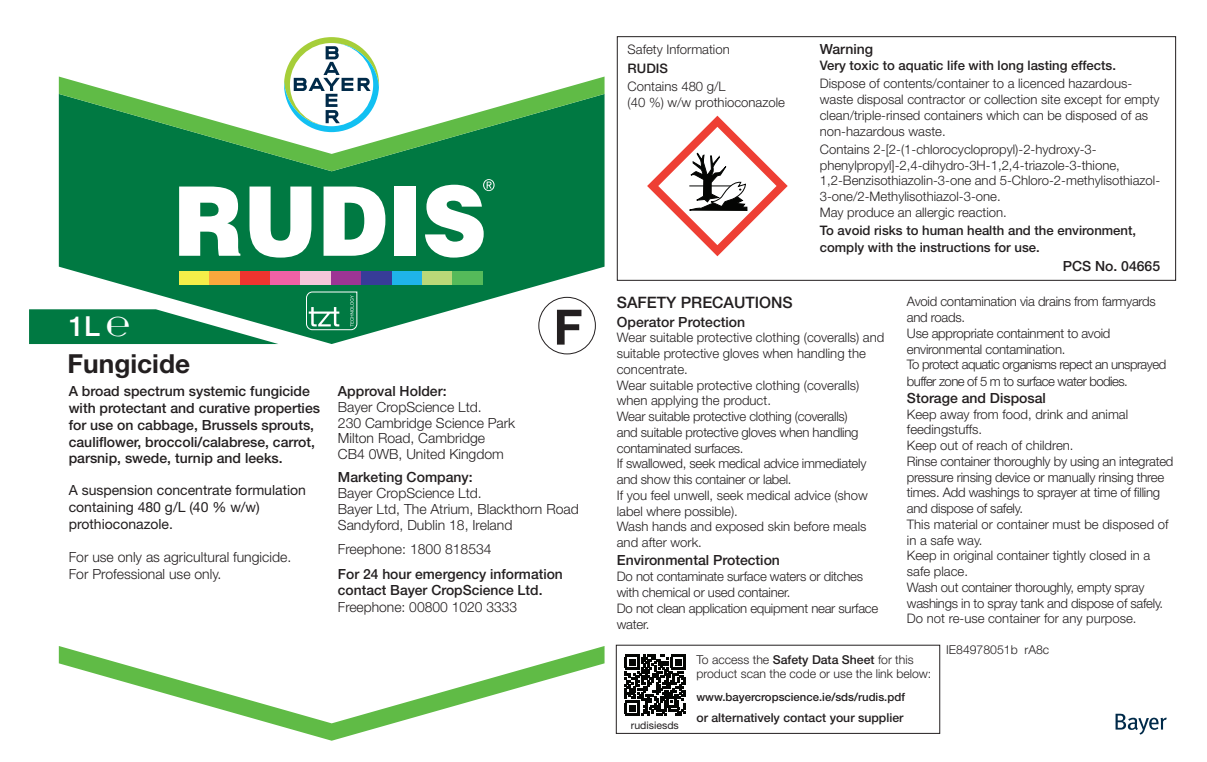
<style>
.page{position:relative;width:1207px;height:762px;background:#fff}
.page>*{position:absolute;margin:0;border:0;box-sizing:border-box;transform-origin:0 0}
.t1{font:500 27.65px "Helvetica Neue LT Std";color:#fff}
.t2{font:700 26.25px "Helvetica Neue LT Std";color:#231f20}
.t3{font:500 15.75px "Helvetica Neue LT Std";color:#231f20}
.t4{font:500 14px/16.8px "Helvetica Neue LT Std";color:#231f20}
.t5{font:300 14px/15.8px "Helvetica Neue LT Std";color:#231f20}
.t6{font:14px/16.8px "Helvetica Neue LT Std";color:#231f20}
.t7{font:300 13.12px/15.8px "Helvetica Neue LT Std";color:#231f20}
.t8{font:300 13.12px/15.8px "Helvetica Neue LT Std";letter-spacing:-.02em;color:#231f20}
.t9{font:500 13.12px/16.8px "Helvetica Neue LT Std";color:#231f20}
.t10{font:300 12.25px/14.7px "Helvetica Neue LT Std";color:#231f20}
.t11{font:500 12.25px "Helvetica Neue LT Std";color:#231f20}
.t12{font:500 11.38px "Helvetica Neue LT Std";color:#231f20}
.t13{font:10.5px "Helvetica Neue LT Std";color:#231f20}
.s1{font-weight:500}
</style>
<div class="page">
<svg style="left:59px;top:171px;width:545px;height:173px;fill:#007942"></svg>
<svg style="left:59px;top:77px;width:545px;height:94px"></svg>
<svg style="left:59px;top:646px;width:545px;height:94px"></svg>
<div style="left:539px;top:297px;width:56px;height:57px;background:#fff;border-radius:50%"></div>
<div style="left:538px;top:297px;width:58px;height:57px;border:1px solid #231f20;border-radius:50%"></div>
<svg style="left:557px;top:310px;width:24px;height:35px"></svg>
<div style="left:617px;top:36px;width:559px;height:245px;border:1px solid #231f20"></div>
<div style="left:179px;top:271px;width:31px;height:13px;background:#f4ee49"></div>
<div style="left:210px;top:271px;width:30px;height:13px;background:#faa83d"></div>
<div style="left:240px;top:271px;width:30px;height:13px;background:#ee342f"></div>
<div style="left:270px;top:271px;width:31px;height:13px;background:#f061a5"></div>
<div style="left:301px;top:271px;width:30px;height:13px;background:#f5c6d9"></div>
<div style="left:331px;top:271px;width:30px;height:13px;background:#9c3594"></div>
<div style="left:361px;top:271px;width:31px;height:13px;background:#373c98"></div>
<div style="left:392px;top:271px;width:30px;height:13px;background:#1fb4e9"></div>
<div style="left:422px;top:271px;width:31px;height:13px;background:#bad878"></div>
<div style="left:453px;top:271px;width:30px;height:13px;background:#55ba5a"></div>
<svg style="left:179px;top:186px;width:61px;height:70px"></svg>
<svg style="left:249px;top:186px;width:62px;height:72px"></svg>
<svg style="left:324px;top:186px;width:61px;height:70px"></svg>
<div style="left:394px;top:186px;width:21px;height:70px;background:#fff"></div>
<svg style="left:425px;top:179px;width:70px;height:79px"></svg>
<svg style="left:306px;top:291px;width:52px;height:39px;background:#339468"></svg>
<svg style="left:284px;top:37px;width:95px;height:95px"></svg>
<svg style="left:647px;top:116px;width:141px;height:140px"></svg>
<div style="left:616px;top:645px;width:324px;height:89px;border:1px solid #231f20"></div>
<svg style="left:624px;top:654px;width:62px;height:62px"></svg>
<svg style="left:625px;top:655px;width:60px;height:60px"></svg>
<svg style="left:1115px;top:713px;width:52px;height:21px"></svg>
<svg style="left:29px;top:309px;width:249px;height:35px"></svg>
<h1 class="t1" style="left:69px;top:310px;width:33px">1L</h1>
<h2 class="t2" style="left:68px;top:348px;width:124px">Fungicide</h2>
<p class="t4" style="left:69px;top:383px;width:253px">A broad spectrum systemic fungicide with protectant and curative properties for use on cabbage, Brussels sprouts, cauliflower, broccoli/calabrese, carrot, parsnip, swede, turnip and leeks.</p>
<p class="t6" style="left:69px;top:481px;width:239px">A suspension concentrate formulation containing 480 g/L (40 % w/w) prothioconazole.</p>
<p class="t5" style="left:69px;top:548px;width:224px;line-height:16.8px">For use only as agricultural fungicide.<br>For Professional use only.</p>
<p class="t4" style="left:338px;top:383px;width:110px">Approval Holder:</p>
<p class="t5" style="left:338px;top:399px;width:179px">Bayer CropScience Ltd.<br>230 Cambridge Science Park<br>Milton Road, Cambridge<br>CB4 0WB, United Kingdom</p>
<p class="t4" style="left:338px;top:469px;width:136px">Marketing Company:</p>
<p class="t5" style="left:338px;top:485px;width:242px">Bayer CropScience Ltd.<br>Bayer Ltd, The Atrium, Blackthorn Road<br>Sandyford, Dublin 18, Ireland</p>
<p class="t5" style="left:338px;top:541px;width:155px">Freephone: 1800 818534</p>
<p class="t4" style="left:338px;top:565px;width:226px">For 24 hour emergency information contact Bayer CropScience Ltd.</p>
<p class="t5" style="left:338px;top:599px;width:181px">Freephone: 00800 1020 3333</p>
<p class="t7" style="left:628px;top:42px;width:104px">Safety Information</p>
<p class="t9" style="left:628px;top:59px;width:42px">RUDIS</p>
<p class="t7" style="left:628px;top:78px;width:159px">Contains 480 g/L<br>(40 %) w/w prothioconazole</p>
<p class="t4" style="left:820px;top:41px;width:55px">Warning</p>
<p class="t9" style="left:820px;top:57px;width:298px">Very toxic to aquatic life with long lasting effects.</p>
<p class="t7" style="left:820px;top:76px;width:341px">Dispose of contents/container to a licenced hazardous&shy;waste disposal contractor or collection site except for empty clean/triple-rinsed containers which can be disposed of as non-hazardous waste.</p>
<p class="t7" style="left:820px;top:141px;width:342px">Contains 2-[2-(1-chlorocyclopropyl)-2-hydroxy-3- phenylpropyl]-2,4-dihydro-3H-1,2,4-triazole-3-thione, 1,2-Benzisothiazolin-3-one and 5-Chloro-2-methylisothiazol-3-one/2-Methylisothiazol-3-one.<br>May produce an allergic reaction.</p>
<p class="t9" style="left:820px;top:222px;width:318px">To avoid risks to human health and the environment, comply with the instructions for use.</p>
<p class="t4" style="left:1063px;top:258px;width:99px">PCS No. 04665</p>
<p class="t3" style="left:617px;top:293px;width:177px">SAFETY PRECAUTIONS</p>
<p class="t4" style="left:617px;top:313px;width:130px">Operator Protection</p>
<p class="t7" style="left:617px;top:329px;width:269px">Wear suitable protective clothing (coveralls) and suitable protective gloves when handling the concentrate.<br>Wear suitable protective clothing (coveralls) when applying the product.<br>Wear suitable protective clothing (coveralls)<br>and suitable protective gloves when handling contaminated surfaces.<br>If swallowed, seek medical advice immediately and show this container or label.<br>If you feel unwell, seek medical advice (show label where possible).<br>Wash hands and exposed skin before meals and after work.</p>
<p class="t4" style="left:617px;top:552px;width:165px">Environmental Protection</p>
<p class="t8" style="left:617px;top:568px;width:263px">Do not contaminate surface waters or ditches with chemical or used container.<br>Do not clean application equipment near surface water.</p>
<p class="t8" style="left:907px;top:293px;width:261px">Avoid contamination via drains from farmyards and roads.<br>Use appropriate containment to avoid environmental contamination.<br>To protect aquatic organisms repect an unsprayed buffer zone of 5 m to surface water bodies.</p>
<p class="t4" style="left:907px;top:389px;width:141px">Storage and Disposal</p>
<p class="t8" style="left:907px;top:406px;width:268px">Keep away from food, drink and animal feedingstuffs.<br>Keep out of reach of children.<br>Rinse container thoroughly by using an integrated pressure rinsing device or manually rinsing three times. Add washings to sprayer at time of filling and dispose of safely.<br>This material or container must be disposed of in a safe way.<br>Keep in original container tightly closed in a safe place.<br>Wash out container thoroughly, empty spray washings in to spray tank and dispose of safely.<br>Do not re-use container for any purpose.</p>
<p class="t13" style="left:631px;top:718px;width:49px">rudisiesds</p>
<p class="t10" style="left:696px;top:651px;width:236px">To access the <span class="s1">Safety Data Sheet</span> for this product scan the code or use the link below:</p>
<p class="t12" style="left:696px;top:690px;width:210px">www.bayercropscience.ie/sds/rudis.pdf</p>
<p class="t11" style="left:696px;top:711px;width:208px">or alternatively contact your supplier</p>
<p class="t10" style="left:946px;top:641px;width:105px">IE84978051b rA8c</p>
</div>
